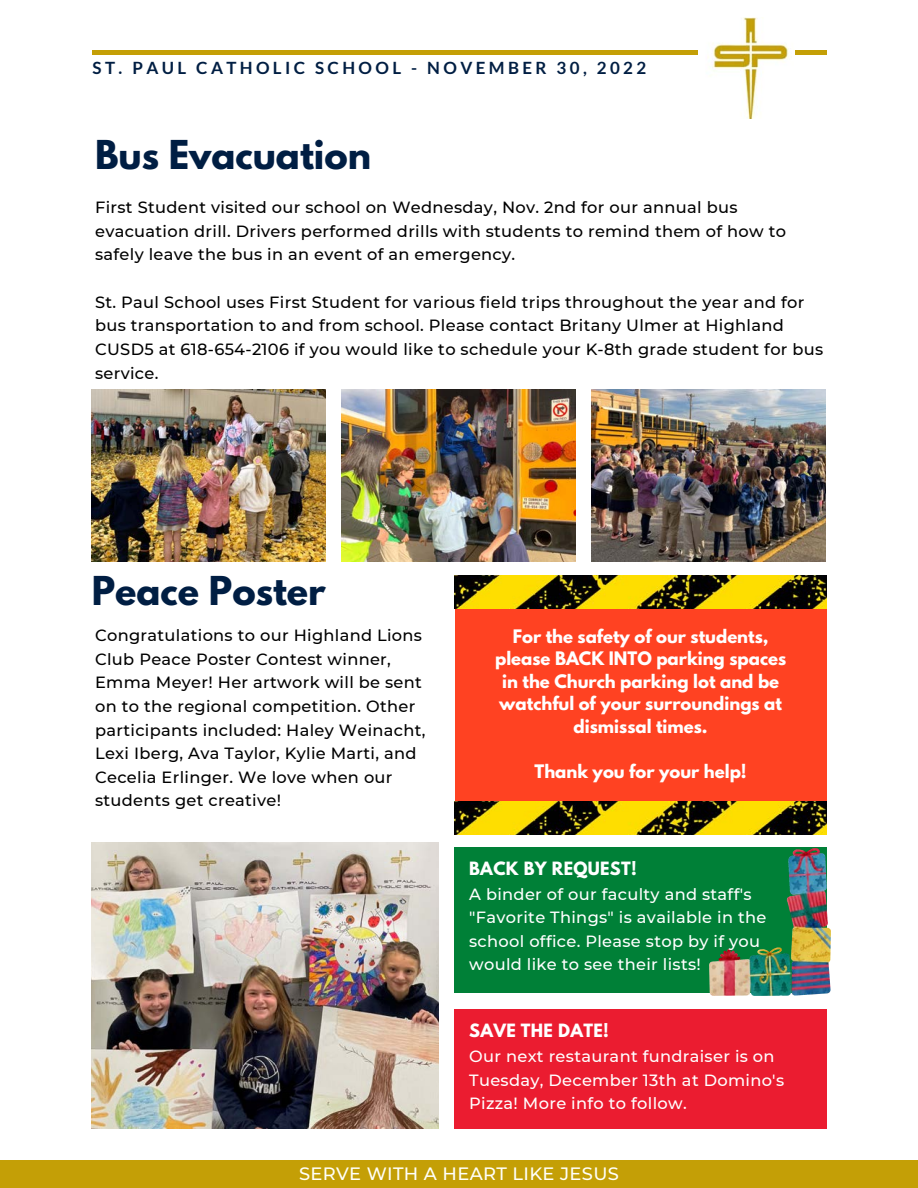
<style>
.page{position:relative;width:918px;height:1188px;background:#fff}
.page>*{position:absolute;margin:0;border:0;box-sizing:border-box;transform-origin:0 0}
.t1{font:700 35.25px "League Spartan";color:#001e43}
.t2{font:500 17.85px "Montserrat";letter-spacing:.02em;color:#fffff9}
.t3{font:700 16.95px "Lato";letter-spacing:.2em;color:#001e43}
.t4{font:700 16.5px/22.5px "League Spartan";color:#fff;text-align:center}
.t5{font:500 16.2px/23.7px "Montserrat";letter-spacing:.02em;color:#000}
.t6{font:500 16.2px/23.7px "Montserrat";letter-spacing:.02em;color:#fff}
.t7{font:700 16.2px "League Spartan";letter-spacing:.02em;color:#fff}
</style>
<div class="page">
<div style="left:92px;top:50px;width:734px;height:5px;background:#c49f06"></div>
<img style="left:698px;top:17px;width:97px;height:101px">
<div style="left:0;top:1161px;width:918px;height:27px;background:#c49f06"></div>
<img style="left:92px;top:390px;width:234px;height:172px">
<img style="left:342px;top:390px;width:234px;height:172px">
<img style="left:592px;top:390px;width:234px;height:172px">
<img style="left:92px;top:842px;width:346px;height:287px">
<div style="left:454px;top:608px;width:373px;height:193px;background:#ff4222"></div>
<img style="left:454px;top:575px;width:373px;height:33px">
<img style="left:454px;top:801px;width:373px;height:33px">
<div style="left:454px;top:848px;width:373px;height:145px;background:#008037"></div>
<img style="left:709px;top:848px;width:122px;height:148px">
<div style="left:454px;top:1010px;width:373px;height:119px;background:#eb1c30"></div>
<p class="t3" style="left:93px;top:58px;width:555px">ST. PAUL CATHOLIC SCHOOL - NOVEMBER 30, 2022</p>
<h1 class="t1" style="left:95px;top:137px;width:278px">Bus Evacuation</h1>
<p class="t5" style="left:95px;top:196px;width:692px">First Student visited our school on Wednesday, Nov. 2nd for our annual bus evacuation drill. Drivers performed drills with students to remind them of how to safely leave the bus in an event of an emergency.</p>
<p class="t5" style="left:95px;top:290px;width:730px">St. Paul School uses First Student for various field trips throughout the year and for bus transportation to and from school. Please contact Britany Ulmer at Highland CUSD5 at 618-654-2106 if you would like to schedule your K-8th grade student for bus service.</p>
<h1 class="t1" style="left:92px;top:574px;width:236px">Peace Poster</h1>
<p class="t5" style="left:95px;top:623px;width:332px">Congratulations to our Highland Lions Club Peace Poster Contest winner, Emma Meyer! Her artwork will be sent on to the regional competition. Other participants included: Haley Weinacht, Lexi Iberg, Ava Taylor, Kylie Marti, and Cecelia Erlinger. We love when our students get creative!</p>
<p class="t4" style="left:495px;top:627px;width:293px">For the safety of our students, please BACK INTO parking spaces in the Church parking lot and be watchful of your surroundings at dismissal times.</p>
<p class="t4" style="left:535px;top:762px;width:214px">Thank you for your help!</p>
<p class="t7" style="left:469px;top:860px;width:169px">BACK BY REQUEST!</p>
<p class="t6" style="left:469px;top:882px;width:299px">A binder of our faculty and staff's "Favorite Things" is available in the school office. Please stop by if you would like to see their lists!</p>
<p class="t7" style="left:469px;top:1023px;width:141px">SAVE THE DATE!</p>
<p class="t6" style="left:469px;top:1045px;width:316px">Our next restaurant fundraiser is on<br>Tuesday, December 13th at Domino's<br>Pizza! More info to follow.</p>
<p class="t2" style="left:299px;top:1163px;width:321px">SERVE WITH A HEART LIKE JESUS</p>
</div>
